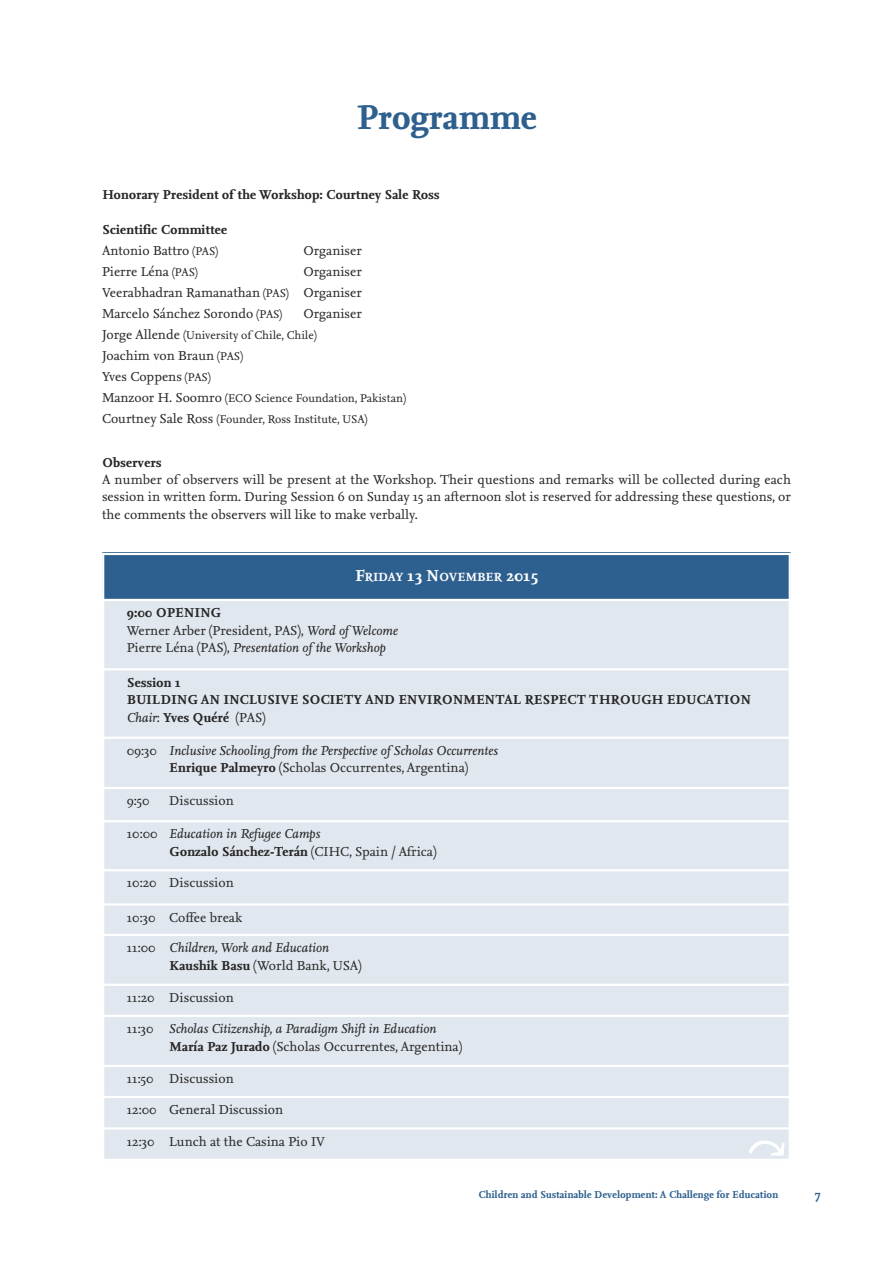
<style>
.page{position:relative;width:893px;height:1263px;background:#fff}
.page>*{position:absolute;margin:0;border:0;box-sizing:border-box;transform-origin:0 0}
.t1{font:700 36px "Nexus Serif";letter-spacing:-.01em;color:#2d608e}
.t2{font:13.5px/21px "Nexus Serif";color:#272627}
.t3{font:italic 13.5px/17.5px "Nexus Serif";color:#272627}
.t4{font:700 13.5px/17.5px "Nexus Serif";color:#272627}
.t5{font:700 13.5px "Nexus Serif";color:#2d608e}
.t6{font:700 12.3px "Nexus Serif";color:#fff}
.t7{font:11.7px/21px "Nexus Serif";color:#272627}
.t8{font:700 10.5px "Nexus Serif";color:#2d608e}
.s1{font-weight:400}
.s2{font-weight:400;font-size:11.7px}
.s3{font-size:11.7px}
.s4{font-size:13.5px}
.s5{font-size:16.5px}
.s6{font-weight:700}
.s7{font-style:italic}
.s8{font-weight:400;font-style:italic}
.s9{font-style:normal}
.s10{font-weight:700;font-style:normal}
</style>
<div class="page">
<div style="left:102px;top:553px;width:689px;height:47px;background:#2d608e"></div>
<div style="left:102px;top:600px;width:689px;height:69px;background:#e0e7ee"></div>
<div style="left:102px;top:669px;width:689px;height:69px;background:#e0e7ee"></div>
<div style="left:102px;top:738px;width:689px;height:50px;background:#e0e7ee"></div>
<div style="left:102px;top:788px;width:689px;height:33px;background:#e0e7ee"></div>
<div style="left:102px;top:821px;width:689px;height:49px;background:#e0e7ee"></div>
<div style="left:102px;top:870px;width:689px;height:34px;background:#e0e7ee"></div>
<div style="left:102px;top:904px;width:689px;height:31px;background:#e0e7ee"></div>
<div style="left:102px;top:935px;width:689px;height:50px;background:#e0e7ee"></div>
<div style="left:102px;top:985px;width:689px;height:31px;background:#e0e7ee"></div>
<div style="left:102px;top:1016px;width:689px;height:50px;background:#e0e7ee"></div>
<div style="left:102px;top:1066px;width:689px;height:31px;background:#e0e7ee"></div>
<div style="left:102px;top:1097px;width:689px;height:31px;background:#e0e7ee"></div>
<div style="left:102px;top:1128px;width:689px;height:33px;background:#e0e7ee"></div>
<hr style="left:102px;top:553px;width:2px;height:608px;background:#fff">
<hr style="left:789px;top:553px;width:2px;height:608px;background:#fff">
<hr style="left:102px;top:553px;width:689px;height:2px;background:#fff">
<hr style="left:102px;top:599px;width:689px;height:2px;background:#fff">
<hr style="left:102px;top:668px;width:689px;height:2px;background:#fff">
<hr style="left:102px;top:737px;width:689px;height:2px;background:#fff">
<hr style="left:102px;top:787px;width:689px;height:2px;background:#fff">
<hr style="left:102px;top:820px;width:689px;height:2px;background:#fff">
<hr style="left:102px;top:869px;width:689px;height:2px;background:#fff">
<hr style="left:102px;top:903px;width:689px;height:3px;background:#fff">
<hr style="left:102px;top:934px;width:689px;height:2px;background:#fff">
<hr style="left:102px;top:984px;width:689px;height:2px;background:#fff">
<hr style="left:102px;top:1015px;width:689px;height:2px;background:#fff">
<hr style="left:102px;top:1065px;width:689px;height:2px;background:#fff">
<hr style="left:102px;top:1096px;width:689px;height:2px;background:#fff">
<hr style="left:102px;top:1127px;width:689px;height:2px;background:#fff">
<hr style="left:102px;top:1159px;width:689px;height:2px;background:#fff">
<svg style="left:748px;top:1140px;width:37px;height:16px"></svg>
<h1 class="t1" style="left:356px;top:103px;width:182px">Programme</h1>
<p class="t4" style="left:102px;top:187px;width:339px">Honorary President of the Workshop: Courtney Sale Ross</p>
<p class="t4" style="left:102px;top:221px;width:127px;line-height:21px">Scientific Committee <span class="s1">antonio Battro</span> <span class="s2">(Pas)</span></p>
<p class="t2" style="left:303px;top:242px;width:60px">organiser</p>
<p class="t2" style="left:102px;top:263px;width:97px">Pierre Léna <span class="s3">(Pas)</span></p>
<p class="t2" style="left:102px;top:263px;width:261px;text-align:justify;text-indent:201px">organiser Veerabhadran ramanathan <span class="s3">(Pas)</span> organiser Marcelo sánchez sorondo <span class="s3">(Pas)</span></p>
<p class="t2" style="left:303px;top:305px;width:60px">organiser</p>
<p class="t7" style="left:102px;top:326px;width:216px"><span class="s4">Jorge allende</span> (University of chile, chile)</p>
<p class="t2" style="left:102px;top:347px;width:142px">Joachim von Braun <span class="s3">(Pas)<br></span>Yves coppens <span class="s3">(Pas)</span></p>
<p class="t7" style="left:102px;top:389px;width:305px"><span class="s4">Manzoor H. soomro</span> (Eco science Foundation, Pakistan) <span class="s4">courtney sale ross</span> (Founder, ross institute, Usa)</p>
<p class="t4" style="left:102px;top:455px;width:61px">Observers</p>
<p class="t2" style="left:102px;top:472px;width:690px;line-height:17.2px;text-align:justify">a number of observers will be present at the Workshop. Their questions and remarks will be collected during each session in written form. During session 6 on sunday 15 an afternoon slot is reserved for addressing these questions, or the comments the observers will like to make verbally.</p>
<p class="t6" style="left:355px;top:572px;width:184px"><span class="s5">F</span>RIDAY <span class="s5">13 N</span>OVEMBER <span class="s5">2015</span></p>
<p class="t2" style="left:127px;top:605px;width:273px;line-height:17.5px"><span class="s6">9:00 OPENING<br></span>Werner arber (President, Pas), <span class="s7">Word of Welcome<br></span>Pierre Léna (Pas), <span class="s7">Presentation of the Workshop</span></p>
<p class="t4" style="left:127px;top:674px;width:626px">Session 1<br>BUILDING AN INCLUSIVE SOCIETY AND ENVIRONMENTAL RESPECT THROUGH EDUCATION<br><span class="s8">Chair</span><span class="s1">:</span> Yves Quéré <span class="s1">(Pas)</span></p>
<p class="t3" style="left:169px;top:743px;width:330px;text-indent:-43px"><span class="s9">09:30</span> Inclusive Schooling from the Perspective of Scholas Occurrentes<br><span class="s10">Enrique Palmeyro</span> <span class="s9">(scholas occurrentes, argentina)</span></p>
<p class="t2" style="left:127px;top:792px;width:24px">9:50</p>
<p class="t2" style="left:169px;top:792px;width:66px">Discussion</p>
<p class="t2" style="left:169px;top:827px;width:269px;line-height:17.5px;text-indent:-43px">10:00 <span class="s7">Education in Refugee Camps<br></span><span class="s6">Gonzalo Sánchez-Terán</span> (ciHc, spain / africa)</p>
<p class="t2" style="left:127px;top:874px;width:108px">10:20 Discussion</p>
<p class="t2" style="left:127px;top:908px;width:117px">10:30 coffee break</p>
<p class="t3" style="left:169px;top:940px;width:194px;text-indent:-43px"><span class="s9">11:00</span> Children, Work and Education<br><span class="s10">Kaushik Basu</span> <span class="s9">(World Bank, Usa)</span></p>
<p class="t2" style="left:127px;top:988px;width:108px">11:20 Discussion</p>
<p class="t3" style="left:169px;top:1021px;width:294px;text-indent:-43px"><span class="s9">11:30</span> Scholas Citizenship, a Paradigm Shift in Education<br><span class="s10">María Paz Jurado</span> <span class="s9">(scholas occurrentes, argentina)</span></p>
<p class="t2" style="left:127px;top:1069px;width:108px">11:50 Discussion</p>
<p class="t2" style="left:127px;top:1101px;width:158px">12:00 General Discussion</p>
<p class="t2" style="left:127px;top:1132px;width:200px">12:30 Lunch at the casina Pio iV</p>
<p class="t8" style="left:478px;top:1190px;width:301px">Children and Sustainable Development: A Challenge for Education</p>
<p class="t5" style="left:815px;top:1189px;width:7px">7</p>
</div>
